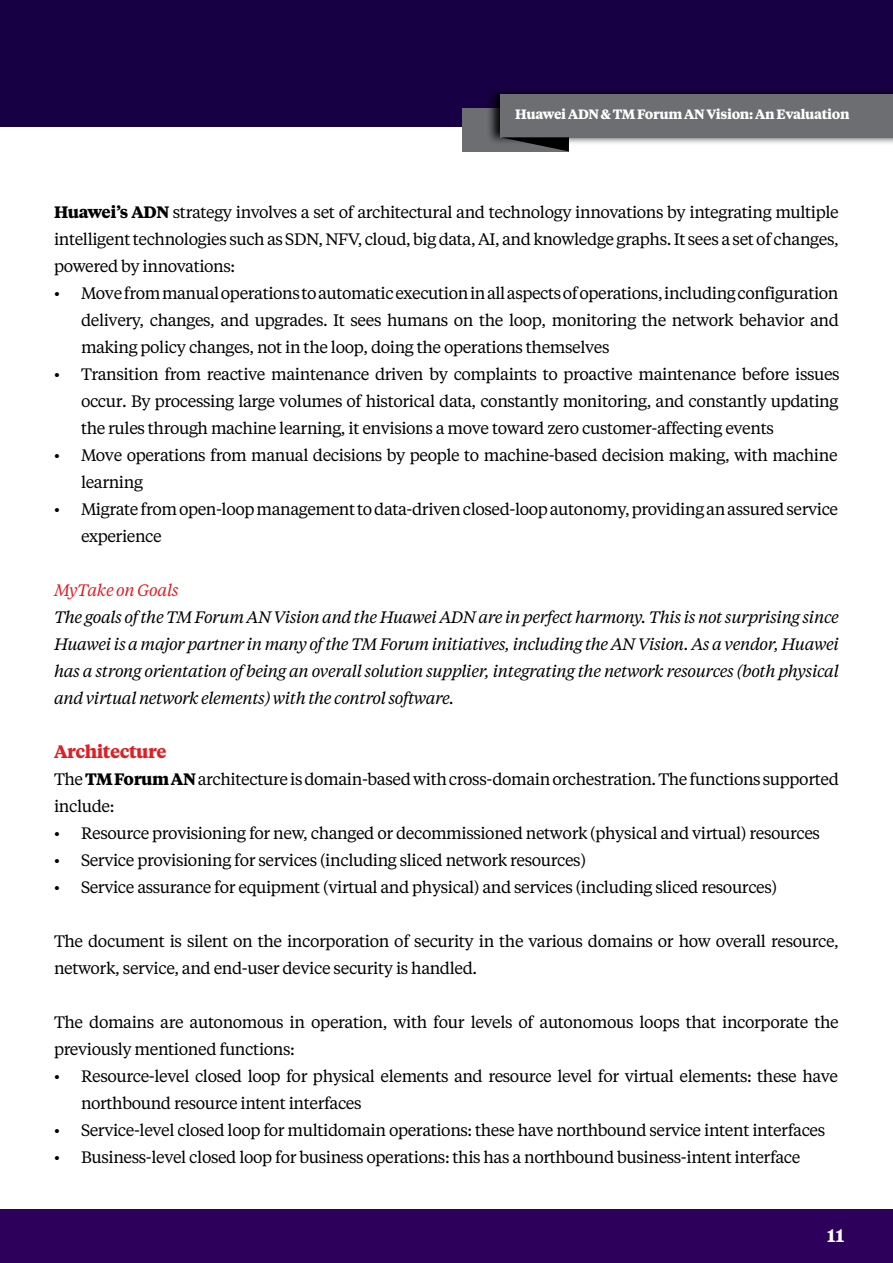
<style>
.page{position:relative;width:893px;height:1263px;background:#fff}
.page>*{position:absolute;margin:0;border:0;box-sizing:border-box;transform-origin:0 0}
.t1{font:700 18px "Tiempos Text";letter-spacing:-.025em;color:#dd2026}
.t2{font:700 18px "Tiempos Text";color:#fff}
.t3{font:16.5px/27px "Tiempos Text";letter-spacing:-.025em;color:#000}
.t4{font:italic 16.5px/27px "Tiempos Text";letter-spacing:-.025em;color:#000;text-align:justify}
.t5{font:italic 16.5px "Tiempos Text";letter-spacing:-.025em;color:#dd2026}
.t6{font:700 13.5px "Tiempos Text";letter-spacing:-.025em;color:#fff}
.s1{font-weight:700}
.s2{font-style:inherit}
</style>
<div class="page">
<div style="left:0;top:0;width:893px;height:127px;background:#180044"></div>
<div style="left:0;top:1209px;width:893px;height:54px;background:#2d005b"></div>
<div style="left:463px;top:108px;width:106px;height:43px;background:#6d6e71"></div>
<div style="left:486px;top:86px;width:407px;height:59px;background:#000;opacity:.92"></div>
<div style="left:501px;top:94px;width:392px;height:43px;background:#6d6e71"></div>
<svg style="left:501px;top:137px;width:68px;height:14px"></svg>
<p class="t6" style="left:515px;top:105px;width:336px">Huawei ADN &amp; TM Forum AN Vision: An Evaluation</p>
<p class="t3" style="left:54px;top:198px;width:786px;text-align:justify"><span class="s1">Huawei’s ADN</span> strategy involves a set of architectural and technology innovations by integrating multiple intelligent technologies such as SDN, NFV, cloud, big data, AI, and knowledge graphs. It sees a set of changes, powered by innovations:</p>
<p class="t3" style="left:81px;top:279px;width:759px;text-align:justify;text-indent:-27px">• Move from manual operations to automatic execution in all aspects of operations, including configuration delivery, changes, and upgrades. It sees humans on the loop, monitoring the network behavior and making policy changes, not in the loop, doing the operations themselves</p>
<p class="t3" style="left:81px;top:359px;width:760px;text-align:justify;text-indent:-27px">• Transition from reactive maintenance driven by complaints to proactive maintenance before issues occur. By processing large volumes of historical data, constantly monitoring, and constantly updating the rules through machine learning, it envisions a move toward zero customer-affecting events</p>
<p class="t3" style="left:81px;top:440px;width:758px;text-indent:-27px">• Move operations from manual decisions by people to machine-based decision making, with machine learning</p>
<p class="t3" style="left:81px;top:494px;width:759px;text-indent:-27px">• Migrate from open-loop management to data-driven closed-loop autonomy, providingan assured service experience</p>
<p class="t5" style="left:54px;top:579px;width:126px">MyTake on Goals</p>
<p class="t4" style="left:54px;top:602px;width:786px">The goals of the TM Forum AN Vision and the Huawei ADN are in perfect harmony. This is not surprising since Huawei is a major partner in many of the TM Forum initiatives, including the AN Vision. As a vendor, Huawei has a strong orientation of being an overall solution supplier, integrating the network resources (both physical and virtual network elements) with the control software.</p>
<p class="t1" style="left:54px;top:739px;width:114px">Architecture</p>
<p class="t3" style="left:54px;top:765px;width:786px">The <span class="s1">TM Forum AN</span> architecture is domain-based with cross-domain orchestration. The functions supported include:</p>
<p class="t3" style="left:54px;top:819px;width:767px">• <span class="s2">R</span>esource provisioning for new, changed or decommissioned network (physical and virtual) resources</p>
<p class="t3" style="left:54px;top:846px;width:533px">• <span class="s2">S</span>ervice provisioning for services (including sliced network resources)</p>
<p class="t3" style="left:54px;top:873px;width:725px">• <span class="s2">S</span>ervice assurance for equipment (virtual and physical) and services (including sliced resources)</p>
<p class="t3" style="left:54px;top:927px;width:786px">The document is silent on the incorporation of security in the various domains or how overall resource, network, service, and end-user device security is handled.</p>
<p class="t3" style="left:54px;top:1008px;width:786px">The domains are autonomous in operation, with four levels of autonomous loops that incorporate the previously mentioned functions:</p>
<p class="t3" style="left:81px;top:1061px;width:759px;text-indent:-27px">• Resource-level closed loop for physical elements and resource level for virtual elements: these have northbound resource intent interfaces</p>
<p class="t3" style="left:54px;top:1115px;width:773px">• Service-level closed loop for multidomain operations: these have northbound service intent interfaces</p>
<p class="t3" style="left:54px;top:1142px;width:748px">• Business-level closed loop for business operations: this has a northbound business-intent interface</p>
<p class="t2" style="left:827px;top:1223px;width:19px">11</p>
</div>
